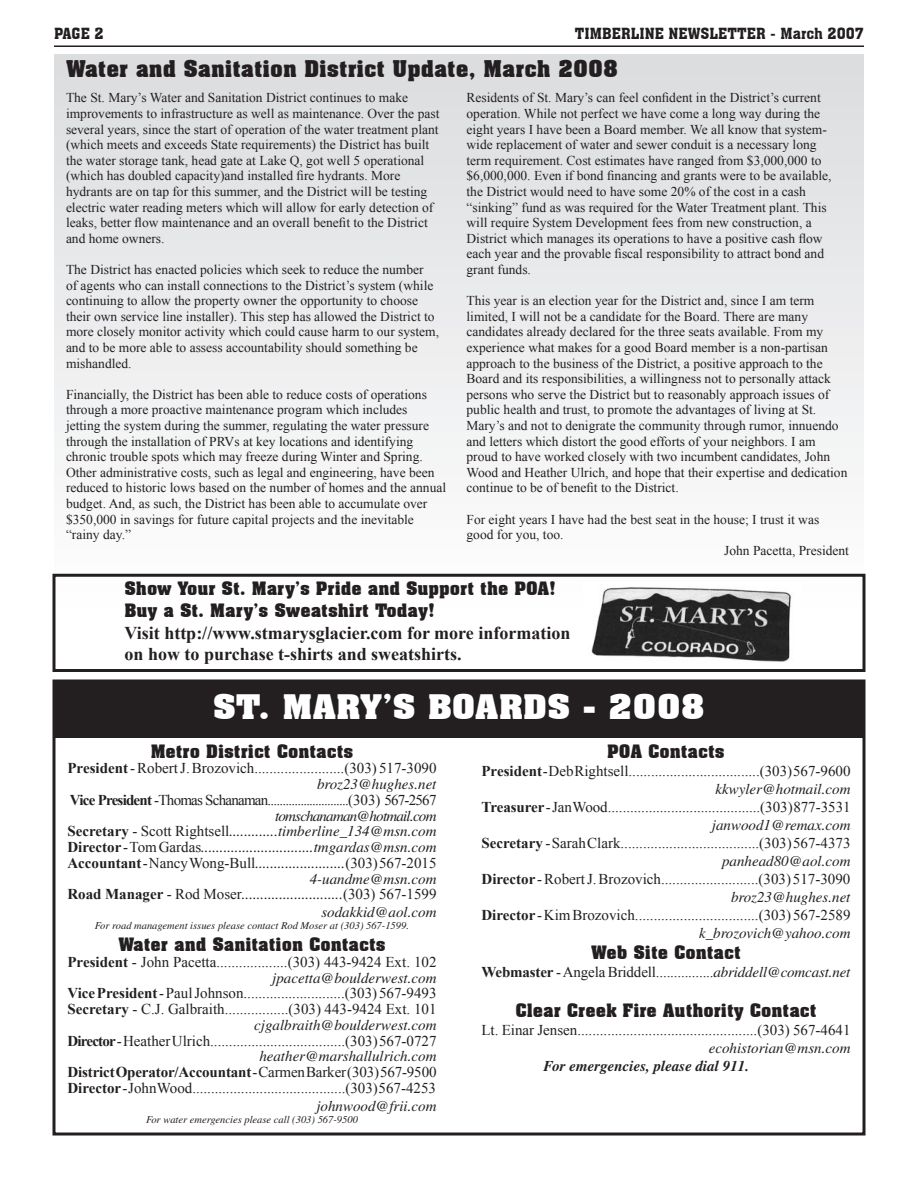
<style>
.page{position:relative;width:918px;height:1188px;background:#fff}
.page>*{position:absolute;margin:0;border:0;box-sizing:border-box;transform-origin:0 0}
.t1{font:700 33px "Aachen BT";color:#fff;scale:1.1 1}
.t2{font:700 22.5px "Aachen BT";color:#231f20}
.t3{font:700 18px/21.6px "Aachen BT";color:#231f20}
.t4{font:700 18px/21.6px "Times New Roman";color:#231f20}
.t5{font:15px/15.8px "Times New Roman";color:#231f20}
.t6{font:italic 15px/15.8px "Times";color:#231f20;text-align:justify}
.t7{font:15px "Times New Roman";letter-spacing:-.05em;color:#231f20}
.t8{font:15px "Aachen BT";color:#231f20}
.t9{font:italic 700 15px "Times";color:#231f20}
.t10{font:13.5px/15.6px "Times New Roman";color:#231f20}
.t11{font:italic 10.5px "Times";color:#231f20}
.s1{font-weight:700}
.s2{font-family:"Times New Roman";font-weight:700;font-style:normal}
.s3{font-family:"Times New Roman";font-style:normal}
.s4{font-family:"Times";font-style:italic}
</style>
<div class="page">
<div style="left:54px;top:54px;width:810px;height:562px;background:linear-gradient(to bottom,#dbdcde,#fffefe)"></div>
<div style="left:52px;top:680px;width:814px;height:456px;border:3px solid #231f20"></div>
<div style="left:54px;top:682px;width:810px;height:56px;background:#231f20"></div>
<div style="left:52px;top:574px;width:814px;height:98px;border:3px solid #231f20"></div>
<img style="left:584px;top:583px;width:216px;height:79px">
<hr style="left:54px;top:45px;width:810px;height:2px;background:#231f20">
<p class="t8" style="left:54px;top:24px;width:51px">PAGE 2</p>
<p class="t8" style="left:575px;top:24px;width:290px">TIMBERLINE NEWSLETTER - March 2007</p>
<h2 class="t2" style="left:66px;top:55px;width:554px">Water and Sanitation District Update, March 2008</h2>
<p class="t10" style="left:66px;top:90px;width:375px">The St. Mary’s Water and Sanitation District continues to make improvements to infrastructure as well as maintenance. Over the past several years, since the start of operation of the water treatment plant (which meets and exceeds State requirements) the District has built the water storage tank, head gate at Lake Q, got well 5 operational (which has doubled capacity)and installed fire hydrants. More hydrants are on tap for this summer, and the District will be testing electric water reading meters which will allow for early detection of leaks, better flow maintenance and an overall benefit to the District and home owners.</p>
<p class="t10" style="left:66px;top:261px;width:375px">The District has enacted policies which seek to reduce the number<br>of agents who can install connections to the District’s system (while continuing to allow the property owner the opportunity to choose their own service line installer). This step has allowed the District to more closely monitor activity which could cause harm to our system, and to be more able to assess accountability should something be mishandled.</p>
<p class="t10" style="left:66px;top:386px;width:382px">Financially, the District has been able to reduce costs of operations through a more proactive maintenance program which includes<br>jetting the system during the summer, regulating the water pressure through the installation of PRVs at key locations and identifying chronic trouble spots which may freeze during Winter and Spring.<br>Other administrative costs, such as legal and engineering, have been reduced to historic lows based on the number of homes and the annual budget. And, as such, the District has been able to accumulate over $350,000 in savings for future capital projects and the inevitable “rainy day.”</p>
<p class="t10" style="left:466px;top:90px;width:367px">Residents of St. Mary’s can feel confident in the District’s current operation. While not perfect we have come a long way during the eight years I have been a Board member. We all know that system&shy;wide replacement of water and sewer conduit is a necessary long term requirement. Cost estimates have ranged from $3,000,000 to $6,000,000. Even if bond financing and grants were to be available, the District would need to have some 20% of the cost in a cash “sinking” fund as was required for the Water Treatment plant. This will require System Development fees from new construction, a District which manages its operations to have a positive cash flow each year and the provable fiscal responsibility to attract bond and grant funds.</p>
<p class="t10" style="left:466px;top:293px;width:382px">This year is an election year for the District and, since I am term limited, I will not be a candidate for the Board. There are many candidates already declared for the three seats available. From my experience what makes for a good Board member is a non-partisan approach to the business of the District, a positive approach to the Board and its responsibilities, a willingness not to personally attack persons who serve the District but to reasonably approach issues of public health and trust, to promote the advantages of living at St.<br>Mary’s and not to denigrate the community through rumor, innuendo and letters which distort the good efforts of your neighbors. I am proud to have worked closely with two incumbent candidates, John Wood and Heather Ulrich, and hope that their expertise and dedication continue to be of benefit to the District.</p>
<p class="t10" style="left:466px;top:511px;width:354px">For eight years I have had the best seat in the house; I trust it was</p>
<p class="t10" style="left:466px;top:527px;width:99px">good for you, too.</p>
<p class="t10" style="left:724px;top:542px;width:126px">John Pacetta, President</p>
<h3 class="t3" style="left:124px;top:578px;width:433px">Show Your St. Mary’s Pride and Support the POA!<br>Buy a St. Mary’s Sweatshirt Today!</h3>
<h3 class="t4" style="left:124px;top:621px;width:447px">Visit http://www.stmarysglacier.com for more information on how to purchase t-shirts and sweatshirts.</h3>
<h1 class="t1" style="left:213px;top:686px;width:449px">ST. MARY’S BOARDS - 2008</h1>
<h3 class="t3" style="left:151px;top:740px;width:204px">Metro District Contacts</h3>
<p class="t5" style="left:68px;top:760px;width:371px"><span class="s1">President</span> - Robert J. Brozovich........................(303) 517-3090</p>
<p class="t6" style="left:317px;top:776px;width:121px">broz23@hughes.net</p>
<p class="t7" style="left:70px;top:790px;width:368px"><span class="s1">Vice President</span> -Thomas Schanaman...........................(303) 567-2567</p>
<p class="t6" style="left:68px;top:808px;width:371px;text-indent:208px">tomschanaman@hotmail.com <span class="s2">Secretary</span> <span class="s3">- Scott Rightsell</span>.............timberline_134@msn.com <span class="s2">Director</span> <span class="s3">- Tom Gardas</span>..............................tmgardas@msn.com</p>
<p class="t5" style="left:68px;top:855px;width:370px"><span class="s1">Accountant</span> - Nancy Wong-Bull<span class="s4">........................</span>(303) 567-2015</p>
<p class="t6" style="left:68px;top:871px;width:370px;text-align:right">4-uandme@msn.com<br><span class="s2">Road Manager</span> <span class="s3">- Rod Moser</span>...........................<span class="s3">(303) 567-1599</span></p>
<p class="t6" style="left:321px;top:905px;width:117px">sodakkid@aol.com</p>
<p class="t11" style="left:95px;top:920px;width:316px">For road management issues please contact Rod Moser at (303) 567-1599.</p>
<h3 class="t3" style="left:118px;top:933px;width:269px">Water and Sanitation Contacts</h3>
<p class="t5" style="left:68px;top:954px;width:370px"><span class="s1">President</span> - John Pacetta...................(303) 443-9424 Ext. 102</p>
<p class="t6" style="left:272px;top:970px;width:166px">jpacetta@boulderwest.com</p>
<p class="t5" style="left:68px;top:985px;width:371px"><span class="s1">Vice President</span> - Paul Johnson...........................(303) 567-9493<br><span class="s1">Secretary</span> - C.J. Galbraith.................(303) 443-9424 Ext. 101</p>
<p class="t6" style="left:254px;top:1017px;width:184px">cjgalbraith@boulderwest.com</p>
<p class="t5" style="left:68px;top:1032px;width:371px"><span class="s1">Director</span> - Heather Ulrich....................................(303) 567-0727</p>
<p class="t6" style="left:259px;top:1048px;width:179px">heather@marshallulrich.com</p>
<p class="t5" style="left:68px;top:1064px;width:371px"><span class="s1">District Operator/Accountant</span> - Carmen Barker (303) 567-9500<br><span class="s1">Director</span> - John Wood.........................................(303) 567-4253</p>
<p class="t6" style="left:316px;top:1098px;width:122px">johnwood@frii.com</p>
<p class="t11" style="left:146px;top:1114px;width:213px">For water emergencies please call (303) 567-9500</p>
<h3 class="t3" style="left:607px;top:740px;width:119px">POA Contacts</h3>
<p class="t5" style="left:482px;top:763px;width:370px"><span class="s1">President</span> - Deb Rightsell...................................(303) 567-9600</p>
<p class="t6" style="left:715px;top:781px;width:137px">kkwyler@hotmail.com</p>
<p class="t5" style="left:482px;top:799px;width:371px"><span class="s1">Treasurer</span> - Jan Wood.........................................(303) 877-3531</p>
<p class="t6" style="left:712px;top:817px;width:140px">janwood1@remax.com</p>
<p class="t5" style="left:482px;top:835px;width:371px"><span class="s1">Secretary</span> - Sarah Clark.....................................(303) 567-4373</p>
<p class="t6" style="left:722px;top:853px;width:130px">panhead80@aol.com</p>
<p class="t5" style="left:482px;top:871px;width:370px"><span class="s1">Director</span> - Robert J. Brozovich..........................(303) 517-3090</p>
<p class="t6" style="left:731px;top:889px;width:121px">broz23@hughes.net</p>
<p class="t5" style="left:482px;top:907px;width:370px"><span class="s1">Director</span> - Kim Brozovich.................................(303) 567-2589</p>
<p class="t6" style="left:699px;top:925px;width:153px">k_brozovich@yahoo.com</p>
<h3 class="t3" style="left:591px;top:942px;width:151px">Web Site Contact</h3>
<p class="t5" style="left:482px;top:964px;width:370px"><span class="s1">Webmaster</span> - Angela Briddell................<span class="s4">abriddell@comcast.net</span></p>
<h3 class="t3" style="left:515px;top:999px;width:303px">Clear Creek Fire Authority Contact</h3>
<p class="t5" style="left:482px;top:1022px;width:370px">Lt. Einar Jensen................................................(303) 567-4641</p>
<p class="t6" style="left:709px;top:1040px;width:143px">ecohistorian@msn.com</p>
<p class="t9" style="left:543px;top:1057px;width:207px">For emergencies, please dial 911.</p>
</div>
